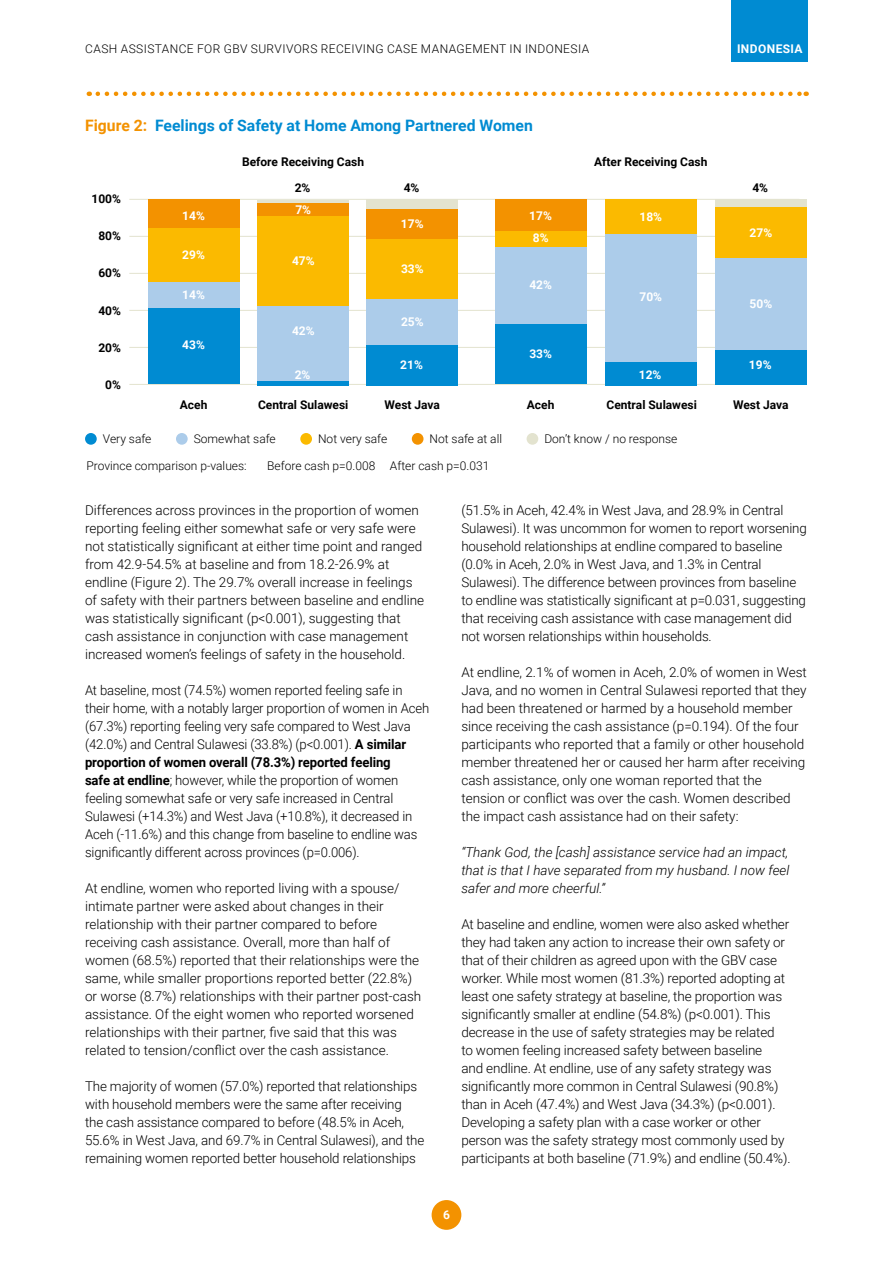
<style>
.page{position:relative;width:893px;height:1263px;background:#fff}
.page>*{position:absolute;margin:0;border:0;box-sizing:border-box;transform-origin:0 0}
.t1{font:700 15.75px "Roboto";color:#008bd2}
.t2{font:300 13.5px/18px "Roboto";letter-spacing:-.01em;color:#000}
.t3{font:italic 300 13.5px/18px "Roboto";color:#000;text-align:justify}
.t4{font:300 12px "Roboto";color:#000}
.t5{font:700 12px "Roboto";color:#000}
.t6{font:700 12px "Roboto";color:#fff}
.t7{font:300 12px "Roboto";letter-spacing:.035em;color:#000}
.t8{font:700 12px "Roboto";letter-spacing:.035em;color:#fff}
.s1{color:#f39200}
.s2{font-weight:700}
</style>
<div class="page">
<div style="left:731px;top:0;width:77px;height:62px;background:#008bd2"></div>
<div style="left:432px;top:1200px;width:29px;height:30px;background:#f39200;border-radius:50%"></div>
<svg style="left:98px;top:92px;width:709px;height:4px"></svg>
<hr style="left:129px;top:199px;width:670px;height:1px;background:#e3e3cf">
<hr style="left:129px;top:384px;width:670px;height:1px;background:#e3e3cf">
<hr style="left:129px;top:347px;width:670px;height:1px;background:#e3e3cf">
<hr style="left:129px;top:310px;width:670px;height:1px;background:#e3e3cf">
<hr style="left:129px;top:273px;width:670px;height:1px;background:#e3e3cf">
<hr style="left:129px;top:236px;width:670px;height:1px;background:#e3e3cf">
<div style="left:85px;top:433px;width:12px;height:12px;background:#008bd2;border-radius:50%"></div>
<div style="left:176px;top:433px;width:12px;height:12px;background:#acccea;border-radius:50%"></div>
<div style="left:300px;top:433px;width:12px;height:12px;background:#fbba00;border-radius:50%"></div>
<div style="left:412px;top:433px;width:11px;height:12px;background:#f39200;border-radius:50%"></div>
<div style="left:527px;top:433px;width:11px;height:12px;background:#e3e3cf;border-radius:50%"></div>
<div style="left:148px;top:306px;width:91px;height:78px;background:#008bd2"></div>
<div style="left:495px;top:323px;width:91px;height:61px;background:#008bd2"></div>
<div style="left:148px;top:281px;width:91px;height:26px;background:#acccea"></div>
<div style="left:495px;top:245px;width:91px;height:78px;background:#acccea"></div>
<div style="left:148px;top:227px;width:91px;height:55px;background:#fbba00"></div>
<div style="left:495px;top:229px;width:91px;height:18px;background:#fbba00"></div>
<div style="left:148px;top:199px;width:91px;height:28px;background:#f39200"></div>
<div style="left:495px;top:199px;width:91px;height:32px;background:#f39200"></div>
<hr style="left:258px;top:381px;width:91px;height:4px;background:#008bd2">
<div style="left:258px;top:281px;width:91px;height:100px;background:#acccea"></div>
<div style="left:258px;top:216px;width:91px;height:90px;background:#fbba00"></div>
<div style="left:258px;top:202px;width:91px;height:14px;background:#f39200"></div>
<hr style="left:258px;top:200px;width:91px;height:2px;background:#e3e3cf">
<div style="left:605px;top:362px;width:91px;height:23px;background:#008bd2"></div>
<div style="left:605px;top:231px;width:91px;height:131px;background:#acccea"></div>
<div style="left:605px;top:199px;width:91px;height:35px;background:#fbba00"></div>
<div style="left:367px;top:345px;width:91px;height:40px;background:#008bd2"></div>
<div style="left:367px;top:299px;width:91px;height:46px;background:#acccea"></div>
<div style="left:367px;top:239px;width:91px;height:60px;background:#fbba00"></div>
<div style="left:367px;top:209px;width:91px;height:30px;background:#f39200"></div>
<div style="left:367px;top:200px;width:91px;height:9px;background:#e3e3cf"></div>
<div style="left:715px;top:349px;width:92px;height:36px;background:#008bd2"></div>
<div style="left:715px;top:257px;width:92px;height:92px;background:#acccea"></div>
<div style="left:715px;top:207px;width:92px;height:50px;background:#fbba00"></div>
<div style="left:715px;top:200px;width:92px;height:7px;background:#e3e3cf"></div>
<p class="t7" style="left:85px;top:40px;width:506px">CASH ASSISTANCE FOR GBV SURVIVORS RECEIVING CASE MANAGEMENT IN INDONESIA</p>
<p class="t8" style="left:737px;top:40px;width:67px">INDONESIA</p>
<p class="t1" style="left:85px;top:114px;width:449px"><span class="s1">Figure 2:</span> Feelings of Safety at Home Among Partnered Women</p>
<p class="t5" style="left:242px;top:154px;width:124px">Before Receiving Cash</p>
<p class="t5" style="left:594px;top:154px;width:115px">After Receiving Cash</p>
<p class="t5" style="left:91px;top:190px;width:31px">100%</p>
<p class="t5" style="left:98px;top:227px;width:24px">80%</p>
<p class="t5" style="left:98px;top:265px;width:24px">60%</p>
<p class="t5" style="left:98px;top:302px;width:24px">40%</p>
<p class="t5" style="left:98px;top:339px;width:24px">20%</p>
<p class="t5" style="left:105px;top:376px;width:17px">0%</p>
<p class="t5" style="left:295px;top:179px;width:17px">2%</p>
<p class="t5" style="left:404px;top:179px;width:17px">4%</p>
<p class="t6" style="left:295px;top:201px;width:17px">7%</p>
<p class="t6" style="left:182px;top:207px;width:24px">14%</p>
<p class="t6" style="left:529px;top:207px;width:24px">17%</p>
<p class="t6" style="left:401px;top:215px;width:24px">17%</p>
<p class="t6" style="left:182px;top:246px;width:24px">29%</p>
<p class="t6" style="left:182px;top:286px;width:24px">14%</p>
<p class="t6" style="left:182px;top:337px;width:24px">43%</p>
<p class="t6" style="left:292px;top:252px;width:24px">47%</p>
<p class="t6" style="left:292px;top:323px;width:24px">42%</p>
<p class="t6" style="left:295px;top:366px;width:17px">2%</p>
<p class="t6" style="left:401px;top:261px;width:24px">33%</p>
<p class="t6" style="left:401px;top:314px;width:24px">25%</p>
<p class="t6" style="left:400px;top:356px;width:24px">21%</p>
<p class="t6" style="left:533px;top:230px;width:17px">8%</p>
<p class="t6" style="left:529px;top:276px;width:24px">42%</p>
<p class="t6" style="left:529px;top:346px;width:24px">33%</p>
<p class="t5" style="left:180px;top:396px;width:29px">Aceh</p>
<p class="t5" style="left:527px;top:396px;width:29px">Aceh</p>
<p class="t5" style="left:258px;top:396px;width:92px">Central Sulawesi</p>
<p class="t5" style="left:385px;top:396px;width:57px">West Java</p>
<p class="t6" style="left:639px;top:208px;width:24px">18%</p>
<p class="t6" style="left:639px;top:288px;width:24px">70%</p>
<p class="t6" style="left:639px;top:366px;width:24px">12%</p>
<p class="t5" style="left:606px;top:396px;width:92px">Central Sulawesi</p>
<p class="t4" style="left:103px;top:430px;width:50px">Very safe</p>
<p class="t4" style="left:194px;top:430px;width:84px">Somewhat safe</p>
<p class="t4" style="left:318px;top:430px;width:71px">Not very safe</p>
<p class="t4" style="left:430px;top:430px;width:74px">Not safe at all</p>
<p class="t4" style="left:544px;top:430px;width:134px">Don’t know / no response</p>
<p class="t5" style="left:752px;top:179px;width:17px">4%</p>
<p class="t6" style="left:750px;top:224px;width:24px">27%</p>
<p class="t6" style="left:750px;top:295px;width:24px">50%</p>
<p class="t6" style="left:749px;top:356px;width:24px">19%</p>
<p class="t5" style="left:733px;top:396px;width:57px">West Java</p>
<p class="t4" style="left:87px;top:457px;width:162px">Province comparison p-values:</p>
<p class="t4" style="left:267px;top:457px;width:224px">Before cash p=0.008 After cash p=0.031</p>
<p class="t2" style="left:85px;top:501px;width:341px">Differences across provinces in the proportion of women reporting feeling either somewhat safe or very safe were not statistically significant at either time point and ranged from 42.9-54.5% at baseline and from 18.2-26.9% at endline (Figure 2). The 29.7% overall increase in feelings of safety with their partners between baseline and endline was statistically significant (p&lt;0.001), suggesting that cash assistance in conjunction with case management increased women’s feelings of safety in the household.</p>
<p class="t2" style="left:85px;top:681px;width:346px">At baseline, most (74.5%) women reported feeling safe in their home, with a notably larger proportion of women in Aceh (67.3%) reporting feeling very safe compared to West Java (42.0%) and Central Sulawesi (33.8%) (p&lt;0.001). <span class="s2">A similar proportion of women overall (78.3%) reported feeling<br>safe at endline</span>; however, while the proportion of women feeling somewhat safe or very safe increased in Central Sulawesi (+14.3%) and West Java (+10.8%), it decreased in Aceh (-11.6%) and this change from baseline to endline was significantly different across provinces (p=0.006).</p>
<p class="t2" style="left:85px;top:879px;width:338px">At endline, women who reported living with a spouse/ intimate partner were asked about changes in their relationship with their partner compared to before receiving cash assistance. Overall, more than half of women (68.5%) reported that their relationships were the same, while smaller proportions reported better (22.8%) or worse (8.7%) relationships with their partner post-cash assistance. Of the eight women who reported worsened relationships with their partner, five said that this was related to tension/conflict over the cash assistance.</p>
<p class="t2" style="left:85px;top:1077px;width:341px">The majority of women (57.0%) reported that relationships with household members were the same after receiving<br>the cash assistance compared to before (48.5% in Aceh, 55.6% in West Java, and 69.7% in Central Sulawesi), and the remaining women reported better household relationships</p>
<p class="t2" style="left:461px;top:501px;width:347px">(51.5% in Aceh, 42.4% in West Java, and 28.9% in Central Sulawesi). It was uncommon for women to report worsening household relationships at endline compared to baseline (0.0% in Aceh, 2.0% in West Java, and 1.3% in Central Sulawesi). The difference between provinces from baseline to endline was statistically significant at p=0.031, suggesting that receiving cash assistance with case management did not worsen relationships within households.</p>
<p class="t2" style="left:461px;top:663px;width:347px">At endline, 2.1% of women in Aceh, 2.0% of women in West Java, and no women in Central Sulawesi reported that they had been threatened or harmed by a household member since receiving the cash assistance (p=0.194). Of the four participants who reported that a family or other household member threatened her or caused her harm after receiving cash assistance, only one woman reported that the tension or conflict was over the cash. Women described the impact cash assistance had on their safety:</p>
<p class="t3" style="left:461px;top:843px;width:329px">“Thank God, the [cash] assistance service had an impact, that is that I have separated from my husband. I now feel safer and more cheerful.”</p>
<p class="t2" style="left:461px;top:915px;width:331px">At baseline and endline, women were also asked whether they had taken any action to increase their own safety or that of their children as agreed upon with the GBV case worker. While most women (81.3%) reported adopting at least one safety strategy at baseline, the proportion was significantly smaller at endline (54.8%) (p&lt;0.001). This decrease in the use of safety strategies may be related<br>to women feeling increased safety between baseline<br>and endline. At endline, use of any safety strategy was significantly more common in Central Sulawesi (90.8%) than in Aceh (47.4%) and West Java (34.3%) (p&lt;0.001).<br>Developing a safety plan with a case worker or other person was the safety strategy most commonly used by participants at both baseline (71.9%) and endline (50.4%).</p>
<p class="t6" style="left:443px;top:1206px;width:8px">6</p>
</div>
